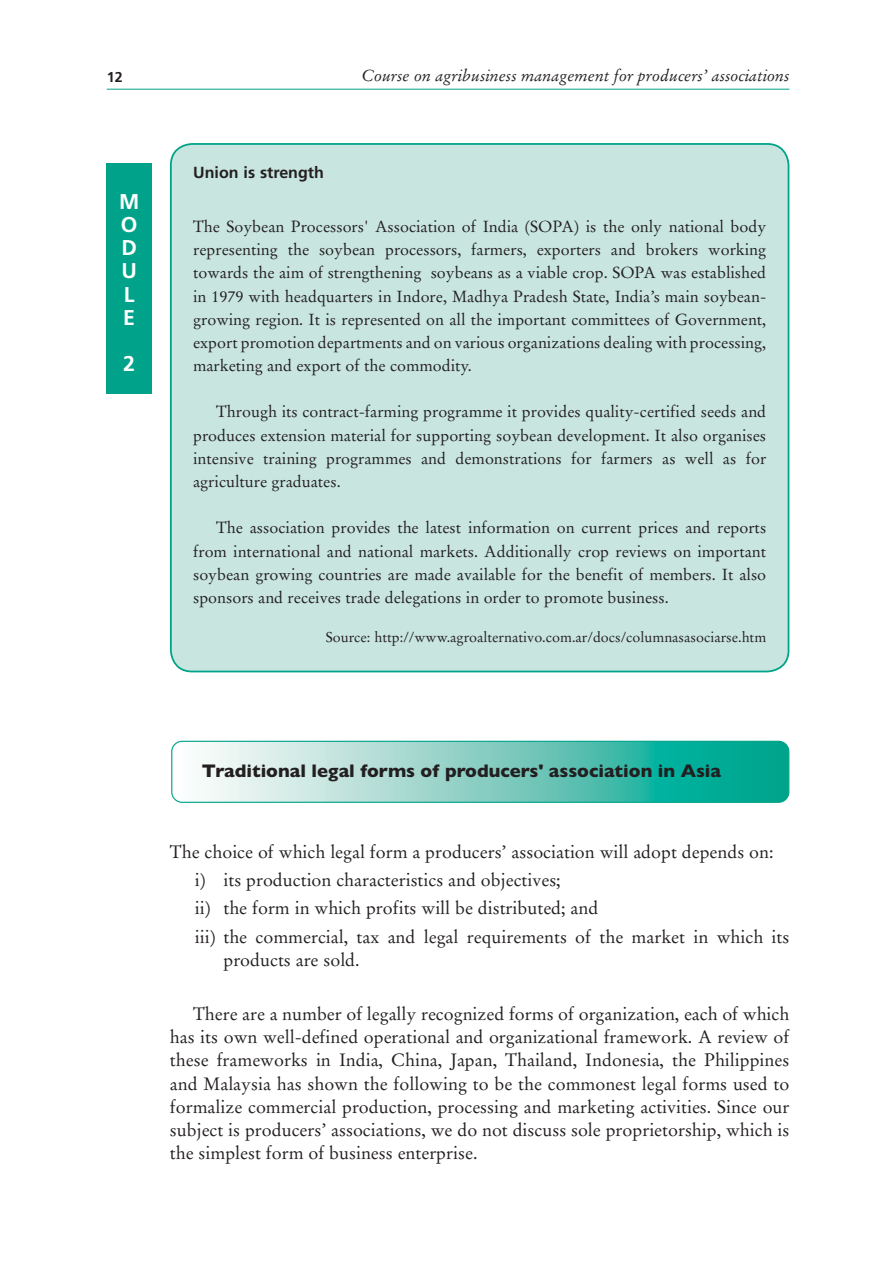
<style>
.page{position:relative;width:893px;height:1263px;background:#fff}
.page>*{position:absolute;margin:0;border:0;box-sizing:border-box;transform-origin:0 0}
.t1{font:700 21.45px/23.2px "Frutiger LT Std";color:#fff}
.t2{font:700 18.45px "Gill Sans";color:#231f20}
.t3{font:17.85px/23.2px "Stempel Garamond LT Std";color:#231f20}
.t4{font:16.05px/23.2px "Stempel Garamond LT Std";color:#231f20;text-align:justify}
.t5{font:italic 16.05px "Stempel Garamond LT Std";color:#231f20}
.t6{font:700 16.05px "Frutiger LT Std";color:#231f20}
.t7{font:14.25px "Stempel Garamond LT Std";color:#231f20}
.t8{font:700 14.25px "Frutiger LT Std";color:#231f20}
</style>
<div class="page">
<hr style="left:107px;top:89px;width:682px;height:1px;background:#00a389">
<div style="left:107px;top:163px;width:45px;height:231px;background:#00a389"></div>
<div style="left:171px;top:144px;width:617px;height:528px;background:#c8e5df;border-radius:21px"></div>
<div style="left:170px;top:143px;width:619px;height:529px;border:2px solid #00a389;border-radius:21px"></div>
<svg style="left:172px;top:741px;width:616px;height:61px"></svg>
<div style="left:171px;top:741px;width:618px;height:62px;border:1px solid #00a389;border-radius:10px"></div>
<p class="t8" style="left:107px;top:71px;width:17px">12</p>
<p class="t5" style="left:361px;top:68px;width:429px">Course on agribusiness management for producers’ associations</p>
<h1 class="t1" style="left:119px;top:191px;width:22px">M<br>O<br>D<br>U<br>L<br>E</h1>
<h1 class="t1" style="left:123px;top:354px;width:13px">2</h1>
<p class="t6" style="left:193px;top:166px;width:132px">Union is strength</p>
<p class="t4" style="left:193px;top:216px;width:574px">The Soybean Processors' Association of India (SOPA) is the only national body representing the soybean processors, farmers, exporters and brokers working towards the aim of strengthening soybeans as a viable crop. SOPA was established in 1979 with headquarters in Indore, Madhya Pradesh State, India’s main soybean&shy;growing region. It is represented on all the important committees of Government, export promotion departments and on various organizations dealing with processing, marketing and export of the commodity.</p>
<p class="t4" style="left:193px;top:401px;width:574px;text-indent:23px">Through its contract-farming programme it provides quality-certified seeds and produces extension material for supporting soybean development. It also organises intensive training programmes and demonstrations for farmers as well as for agriculture graduates.</p>
<p class="t4" style="left:193px;top:517px;width:574px;text-indent:23px">The association provides the latest information on current prices and reports from international and national markets. Additionally crop reviews on important soybean growing countries are made available for the benefit of members. It also sponsors and receives trade delegations in order to promote business.</p>
<p class="t7" style="left:326px;top:630px;width:442px">Source: http://www.agroalternativo.com.ar/docs/columnasasociarse.htm</p>
<p class="t2" style="left:202px;top:764px;width:521px">Traditional legal forms of producers' association in Asia</p>
<p class="t3" style="left:195px;top:839px;width:596px;line-height:28.2px;text-indent:-25px">The choice of which legal form a producers’ association will adopt depends on:<br>i) its production characteristics and objectives;<br>ii) the form in which profits will be distributed; and<br>iii) the commercial, tax and legal requirements of the market in which its</p>
<p class="t3" style="left:223px;top:949px;width:138px">products are sold.</p>
<p class="t3" style="left:170px;top:1004px;width:621px;text-align:justify;text-indent:23px">There are a number of legally recognized forms of organization, each of which has its own well-defined operational and organizational framework. A review of these frameworks in India, China, Japan, Thailand, Indonesia, the Philippines and Malaysia has shown the following to be the commonest legal forms used to formalize commercial production, processing and marketing activities. Since our subject is producers’ associations, we do not discuss sole proprietorship, which is the simplest form of business enterprise.</p>
</div>
